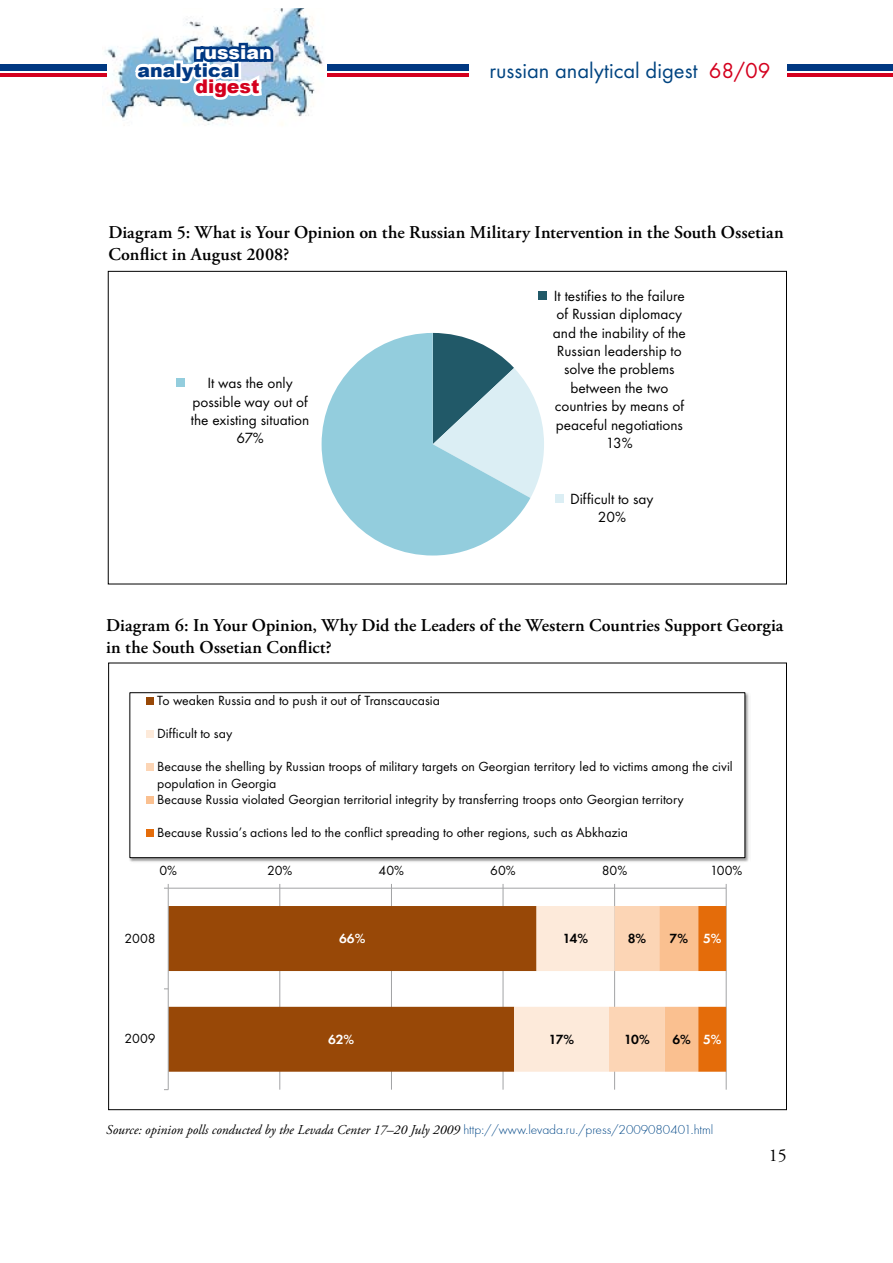
<style>
.page{position:relative;width:893px;height:1263px;background:#fff}
.page>*{position:absolute;margin:0;border:0;box-sizing:border-box;transform-origin:0 0}
.t1{font:22.5px "Futura TOT Boo";color:#004481}
.t2{font:900 18.9px "Arial";color:#003882}
.t3{font:900 18.9px "Arial";color:#fff}
.t4{font:900 18.9px "Arial";color:#d4001e}
.t5{font:600 18px/21.6px "Adobe Garamond Pro";letter-spacing:.005em;color:#000}
.t6{font:18px "Adobe Garamond Pro";color:#000}
.t7{font:15.3px/18.3px "Futura TOT Boo";color:#000;text-align:center}
.t8{font:13.8px/16.5px "Futura TOT Boo";color:#000}
.t9{font:13.8px "Futura TOT Dem";color:#000}
.t10{font:13.8px "Futura TOT Dem";color:#fff}
.t11{font:italic 13.5px "Adobe Garamond Pro";color:#000}
.s1{color:#d4001e}
.s2{font-family:"Futura T";font-weight:300;font-style:normal;color:#004787}
</style>
<div class="page">
<hr style="left:307px;top:74px;width:586px;height:3px;background:#d4001e">
<div style="left:307px;top:64px;width:586px;height:7px;background:#003882"></div>
<img style="left:102px;top:8px;width:225px;height:118px">
<div style="left:0;top:64px;width:106px;height:7px;background:#003882"></div>
<hr style="left:0;top:74px;width:106px;height:3px;background:#d4001e">
<svg style="left:131px;top:42px;width:145px;height:62px"></svg>
<div style="left:469px;top:56px;width:318px;height:31px;background:#fff"></div>
<svg style="left:530px;top:390px;width:14px;height:108px"></svg>
<svg style="left:322px;top:333px;width:208px;height:222px;fill:#93cddd"></svg>
<div style="left:538px;top:291px;width:9px;height:8px;background:#215968"></div>
<div style="left:556px;top:494px;width:8px;height:8px;background:#dbeef4"></div>
<div style="left:176px;top:379px;width:8px;height:8px;background:#93cddd"></div>
<hr style="left:279px;top:888px;width:1px;height:202px;background:#a2a3a5">
<hr style="left:391px;top:888px;width:1px;height:202px;background:#a2a3a5">
<hr style="left:503px;top:888px;width:1px;height:202px;background:#a2a3a5">
<hr style="left:614px;top:888px;width:1px;height:202px;background:#a2a3a5">
<hr style="left:726px;top:888px;width:1px;height:202px;background:#a2a3a5">
<svg style="left:169px;top:906px;width:345px;height:166px;fill:#984807"></svg>
<svg style="left:514px;top:906px;width:212px;height:166px"></svg>
<hr style="left:168px;top:888px;width:558px;height:1px;background:#a2a3a5">
<hr style="left:168px;top:888px;width:1px;height:202px;background:#a2a3a5">
<svg style="left:164px;top:884px;width:5px;height:5px"></svg>
<img style="left:129px;top:692px;width:620px;height:170px">
<div style="left:130px;top:693px;width:615px;height:165px;background:#fff"></div>
<div style="left:130px;top:692px;width:615px;height:166px;border:1px solid #000"></div>
<div style="left:146px;top:697px;width:8px;height:8px;background:#984807"></div>
<div style="left:146px;top:730px;width:8px;height:8px;background:#fdeada"></div>
<div style="left:146px;top:763px;width:8px;height:8px;background:#fcd5b5"></div>
<div style="left:146px;top:796px;width:8px;height:8px;background:#fac090"></div>
<div style="left:146px;top:829px;width:8px;height:8px;background:#e46c0a"></div>
<h2 class="t3" style="left:195px;top:39px;width:78px">russian</h2>
<h2 class="t2" style="left:138px;top:56px;width:104px">analytical</h2>
<h2 class="t4" style="left:195px;top:73px;width:66px">digest</h2>
<h1 class="t1" style="left:489px;top:57px;width:283px">russian analytical digest <span class="s1">68/09</span></h1>
<h3 class="t5" style="left:108px;top:222px;width:677px">Diagram 5: What is Your Opinion on the Russian Military Intervention in the South Ossetian<br>Conflict in August 2008?</h3>
<p class="t7" style="left:191px;top:374px;width:120px">It was the only possible way out of the existing situation<br>67%</p>
<p class="t7" style="left:553px;top:287px;width:135px">It testifies to the failure of Russian diplomacy and the inability of the<br>Russian leadership to solve the problems between the two countries by means of peaceful negotiations<br>13%</p>
<p class="t7" style="left:570px;top:490px;width:85px">Difficult to say<br>20%</p>
<h3 class="t5" style="left:106px;top:615px;width:679px">Diagram 6: In Your Opinion, Why Did the Leaders of the Western Countries Support Georgia in the South Ossetian Conflict?</h3>
<p class="t8" style="left:157px;top:692px;width:284px">To weaken Russia and to push it out of Transcaucasia</p>
<p class="t8" style="left:157px;top:725px;width:77px">Difficult to say</p>
<p class="t8" style="left:157px;top:758px;width:577px">Because the shelling by Russian troops of military targets on Georgian territory led to victims among the civil population in Georgia<br>Because Russia violated Georgian territorial integrity by transferring troops onto Georgian territory</p>
<p class="t8" style="left:157px;top:824px;width:472px">Because Russia’s actions led to the conflict spreading to other regions, such as Abkhazia</p>
<p class="t8" style="left:159px;top:862px;width:19px">0%</p>
<p class="t8" style="left:267px;top:862px;width:27px">20%</p>
<p class="t8" style="left:379px;top:862px;width:27px">40%</p>
<p class="t8" style="left:490px;top:862px;width:27px">60%</p>
<p class="t8" style="left:602px;top:862px;width:27px">80%</p>
<p class="t8" style="left:710px;top:862px;width:34px">100%</p>
<p class="t8" style="left:125px;top:930px;width:33px">2008</p>
<p class="t8" style="left:125px;top:1030px;width:33px">2009</p>
<p class="t10" style="left:339px;top:930px;width:28px">66%</p>
<p class="t10" style="left:328px;top:1031px;width:28px">62%</p>
<p class="t9" style="left:563px;top:930px;width:27px">14%</p>
<p class="t9" style="left:549px;top:1031px;width:27px">17%</p>
<p class="t9" style="left:628px;top:930px;width:20px">8%</p>
<p class="t9" style="left:670px;top:930px;width:20px">7%</p>
<p class="t10" style="left:703px;top:930px;width:20px">5%</p>
<p class="t9" style="left:624px;top:1031px;width:27px">10%</p>
<p class="t9" style="left:672px;top:1031px;width:20px">6%</p>
<p class="t10" style="left:703px;top:1031px;width:20px">5%</p>
<p class="t11" style="left:106px;top:1122px;width:609px">Source: opinion polls conducted by the Levada Center 17–20 July 2009 <span class="s2">http://www.levada.ru./press/2009080401.html</span></p>
<h3 class="t6" style="left:769px;top:1145px;width:19px">15</h3>
</div>
